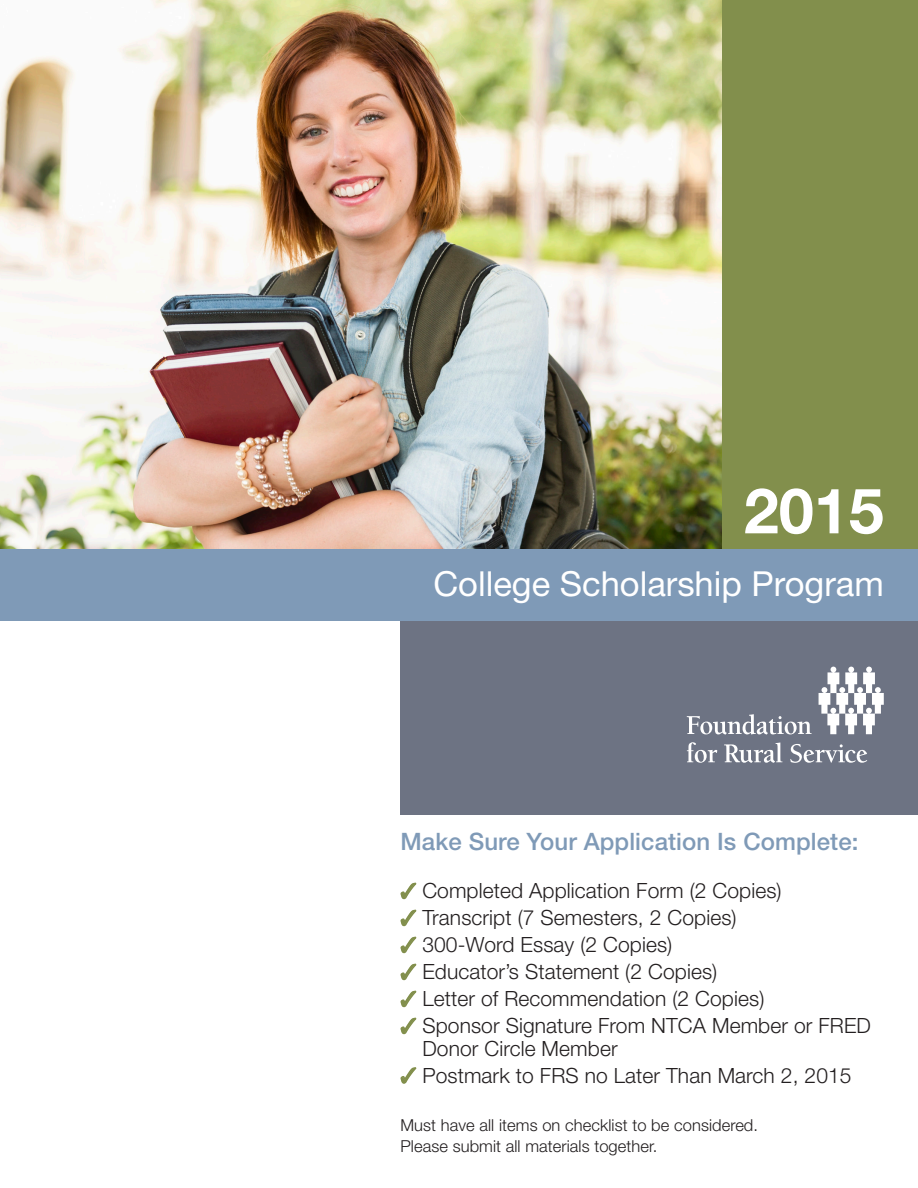
<style>
.page{position:relative;width:918px;height:1188px;background:#fff}
.page>*{position:absolute;margin:0;border:0;box-sizing:border-box;transform-origin:0 0}
.t1{font:700 62.85px "Helvetica Neue LT Std";color:#fff}
.t2{font:34.5px "Helvetica Neue LT Std";color:#fff}
.t3{font:500 24px "Helvetica Neue LT Std";letter-spacing:.005em;color:#7f9ab7}
.t4{font:300 21px/22.5px "Helvetica Neue LT Std";letter-spacing:.005em;color:#231f20}
.t5{font:300 16.5px "Helvetica Neue LT Std";letter-spacing:.005em;color:#231f20}
.s1{color:#828f4c}
</style>
<div class="page">
<img style="left:0;top:0;width:722px;height:549px">
<div style="left:722px;top:0;width:196px;height:549px;background:#828f4c"></div>
<div style="left:400px;top:621px;width:518px;height:193px;background:#6d7383"></div>
<svg style="left:400px;top:882px;width:17px;height:18px"></svg>
<svg style="left:400px;top:909px;width:17px;height:18px"></svg>
<svg style="left:400px;top:936px;width:17px;height:18px"></svg>
<svg style="left:400px;top:963px;width:17px;height:18px"></svg>
<svg style="left:400px;top:990px;width:17px;height:18px"></svg>
<svg style="left:400px;top:1017px;width:17px;height:18px"></svg>
<svg style="left:400px;top:1067px;width:17px;height:17px"></svg>
<div style="left:0;top:549px;width:918px;height:72px;background:#7f9ab7"></div>
<svg style="left:687px;top:667px;width:197px;height:96px"></svg>
<p class="t1" style="left:744px;top:472px;width:141px">2015</p>
<p class="t2" style="left:433px;top:563px;width:452px">College Scholarship Program</p>
<p class="t3" style="left:400px;top:827px;width:460px">Make Sure Your Application Is Complete:</p>
<p class="t4" style="left:400px;top:879px;width:383px"><span class="s1">✓</span> Completed Application Form (2 Copies)</p>
<p class="t4" style="left:400px;top:906px;width:338px"><span class="s1">✓</span> Transcript (7 Semesters, 2 Copies)</p>
<p class="t4" style="left:400px;top:933px;width:273px"><span class="s1">✓</span> 300-Word Essay (2 Copies)</p>
<p class="t4" style="left:400px;top:960px;width:318px"><span class="s1">✓</span> Educator’s Statement (2 Copies)</p>
<p class="t4" style="left:400px;top:987px;width:365px"><span class="s1">✓</span> Letter of Recommendation (2 Copies)</p>
<p class="t4" style="left:422px;top:1014px;width:450px;text-indent:-22px"><span class="s1">✓</span> Sponsor Signature From NTCA Member or FRED<br>Donor Circle Member</p>
<p class="t4" style="left:400px;top:1064px;width:453px"><span class="s1">✓</span> Postmark to FRS no Later Than March 2, 2015</p>
<p class="t5" style="left:400px;top:1115px;width:359px">Must have all items on checklist to be considered.</p>
<p class="t5" style="left:400px;top:1136px;width:258px">Please submit all materials together.</p>
</div>
